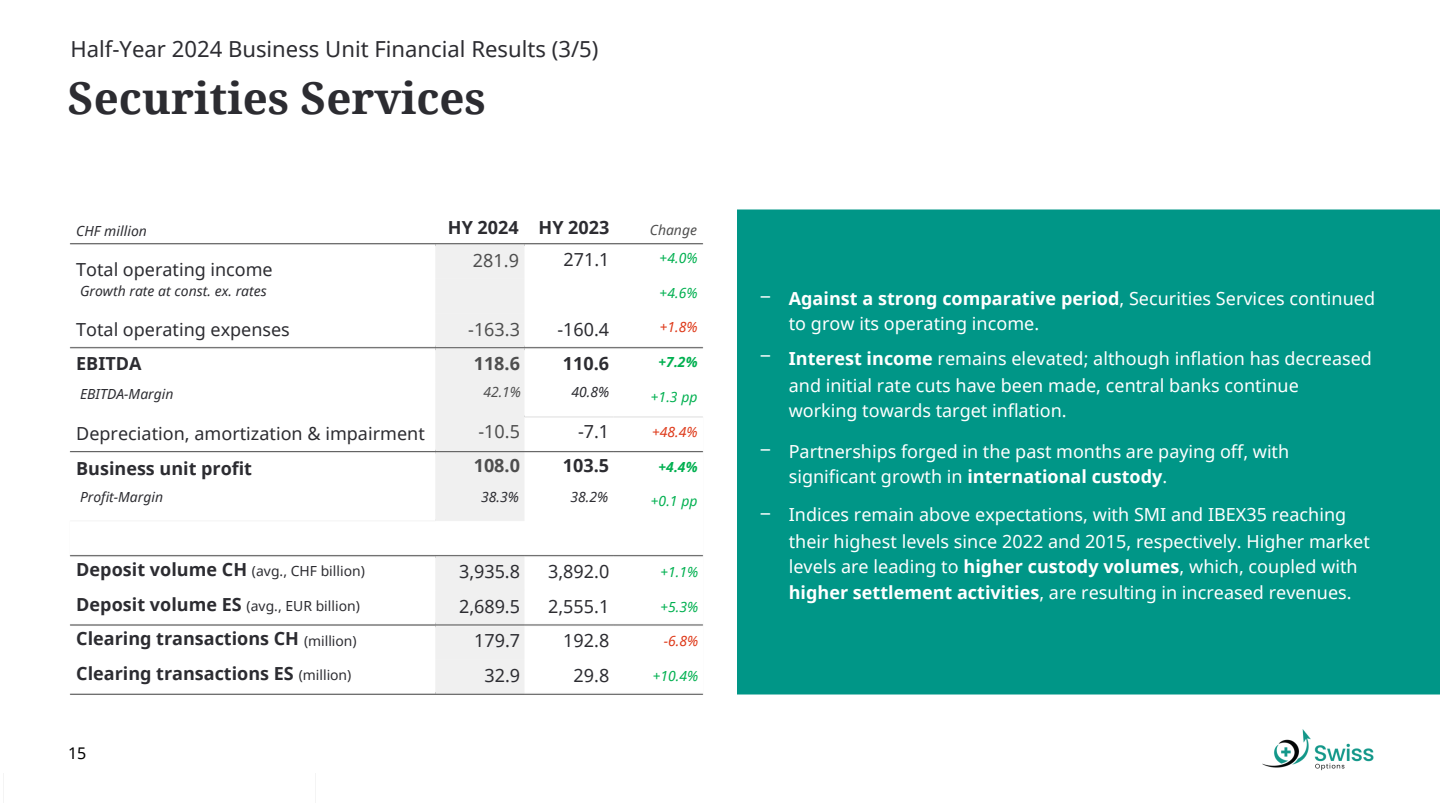
<style>
.page{position:relative;width:1440px;height:810px;background:#fff}
.page>*{position:absolute;margin:0;border:0;box-sizing:border-box;transform-origin:0 0}
.t1{font:700 44px "Noto Serif";color:#2c2c31}
.t2{font:22px "Noto Sans";color:#2c2c31}
.t3{font:20px "Noto Sans";color:#fff}
.t4{font:18px/26.2px "Noto Sans";color:#fff}
.t5{font:18px/34.4px "Noto Sans";color:#2c2c31}
.t6{font:700 18px/34.4px "Noto Sans";color:#2c2c31;text-align:right}
.t7{font:18px/34.4px "Noto Sans";color:#4e4e4e;text-align:center}
.t8{font:16px "Noto Sans";color:#000}
.t9{font:italic 14px "Noto Sans";color:#2c2c31}
.t10{font:14px "Noto Sans";color:#2c2c31}
.t11{font:italic 14px "Noto Sans";color:#00b050}
.t12{font:italic 14px "Noto Sans";color:#de3919}
.t13{font:italic 14px "Noto Sans";color:#4e4e4e}
.t14{font:italic 700 14px "Noto Sans";color:#00b050}
.s1{font-weight:700}
.s2{font-weight:400}
</style>
<div class="page">
<img style="left:3px;top:774px;width:313px;height:28px">
<img style="left:69px;top:243px;width:635px;height:452px">
<div style="left:737px;top:210px;width:703px;height:484px;background:#009687"></div>
<img style="left:1262px;top:729px;width:111px;height:42px">
<p class="t2" style="left:70px;top:34px;width:529px">Half-Year 2024 Business Unit Financial Results (3/5)</p>
<h4 class="t1" style="left:68px;top:67px;width:420px">Securities Services</h4>
<p class="t9" style="left:76px;top:221px;width:72px">CHF million</p>
<p class="t5" style="left:76px;top:252px;width:198px">Total operating income</p>
<h6 class="t9" style="left:80px;top:281px;width:188px">Growth rate at const. ex. rates</h6>
<p class="t5" style="left:76px;top:312px;width:215px">Total operating expenses<br><span class="s1">EBITDA</span></p>
<h5 class="t9" style="left:80px;top:384px;width:95px">EBITDA-Margin</h5>
<p class="t5" style="left:76px;top:416px;width:350px">Depreciation, amortization &amp; impairment<br><span class="s1">Business unit profit</span></p>
<p class="t9" style="left:80px;top:487px;width:85px">Profit-Margin</p>
<p class="t6" style="left:76px;top:552px;width:172px">Deposit volume CH</p>
<h5 class="t6" style="left:76px;top:587px;width:167px">Deposit volume ES</h5>
<p class="t6" style="left:76px;top:621px;width:224px">Clearing transactions CH</p>
<h5 class="t6" style="left:76px;top:656px;width:219px">Clearing transactions ES</h5>
<p class="t10" style="left:252px;top:562px;width:115px">(avg., CHF billion)</p>
<h6 class="t10" style="left:247px;top:596px;width:115px">(avg., EUR billion)</h6>
<p class="t10" style="left:304px;top:631px;width:54px">(million)</p>
<h6 class="t10" style="left:299px;top:665px;width:54px">(million)</h6>
<p class="t6" style="left:448px;top:210px;width:72px">HY 2024</p>
<h6 class="t6" style="left:539px;top:210px;width:72px">HY 2023</h6>
<h6 class="t7" style="left:473px;top:243px;width:48px">281.9</h6>
<h6 class="t5" style="left:563px;top:242px;width:48px">271.1</h6>
<p class="t7" style="left:468px;top:312px;width:53px">-163.3<br><span class="s1">118.6</span></p>
<p class="t13" style="left:483px;top:382px;width:39px">42.1%</p>
<p class="t7" style="left:474px;top:414px;width:48px;text-align:left">-10.5<br><span class="s1">108.0</span></p>
<p class="t5" style="left:557px;top:312px;width:53px;text-align:center">-160.4<br><span class="s1">110.6</span></p>
<p class="t9" style="left:572px;top:382px;width:39px">40.8%</p>
<p class="t6" style="left:563px;top:414px;width:48px"><span class="s2">-7.1<br></span>103.5</p>
<h6 class="t9" style="left:481px;top:487px;width:39px">38.3%</h6>
<p class="t9" style="left:570px;top:487px;width:39px">38.2%</p>
<h5 class="t5" style="left:459px;top:554px;width:63px;text-align:right">3,935.8<br>2,689.5<br>179.7<br>32.9</h5>
<p class="t5" style="left:548px;top:554px;width:63px;text-align:right">3,892.0<br>2,555.1<br>192.8<br>29.8</p>
<h6 class="t8" style="left:68px;top:742px;width:20px">15</h6>
<p class="t13" style="left:650px;top:220px;width:49px">Change</p>
<p class="t11" style="left:660px;top:248px;width:39px">+4.0%</p>
<p class="t11" style="left:660px;top:283px;width:39px">+4.6%</p>
<p class="t12" style="left:660px;top:317px;width:39px">+1.8%</p>
<p class="t14" style="left:659px;top:352px;width:40px">+7.2%</p>
<p class="t11" style="left:651px;top:387px;width:48px">+1.3 pp</p>
<p class="t12" style="left:652px;top:422px;width:47px">+48.4%</p>
<p class="t14" style="left:659px;top:457px;width:40px">+4.4%</p>
<p class="t11" style="left:651px;top:491px;width:48px">+0.1 pp</p>
<h6 class="t11" style="left:661px;top:562px;width:39px">+1.1%</h6>
<h6 class="t11" style="left:661px;top:597px;width:39px">+5.3%</h6>
<h6 class="t12" style="left:664px;top:631px;width:36px">-6.8%</h6>
<h6 class="t11" style="left:653px;top:666px;width:47px">+10.4%</h6>
<p class="t3" style="left:760px;top:283px;width:13px">−</p>
<p class="t3" style="left:760px;top:342px;width:13px">−</p>
<h6 class="t3" style="left:760px;top:435px;width:13px">−</h6>
<h6 class="t3" style="left:760px;top:500px;width:13px">−</h6>
<p class="t4" style="left:789px;top:285px;width:588px;line-height:25.6px"><span class="s1">Against a strong comparative period</span>, Securities Services continued to grow its operating income.</p>
<p class="t4" style="left:789px;top:345px;width:585px"><span class="s1">Interest income</span> remains elevated; although inflation has decreased and initial rate cuts have been made, central banks continue working towards target inflation.</p>
<p class="t4" style="left:789px;top:438px;width:502px;line-height:25.6px">Partnerships forged in the past months are paying off, with significant growth in <span class="s1">international custody</span>.</p>
<p class="t4" style="left:789px;top:501px;width:583px">Indices remain above expectations, with SMI and IBEX35 reaching their highest levels since 2022 and 2015, respectively. Higher market levels are leading to <span class="s1">higher custody volumes</span>, which, coupled with</p>
<p class="t4" style="left:789px;top:579px;width:564px"><span class="s1">higher settlement activities</span>, are resulting in increased revenues.</p>
</div>
